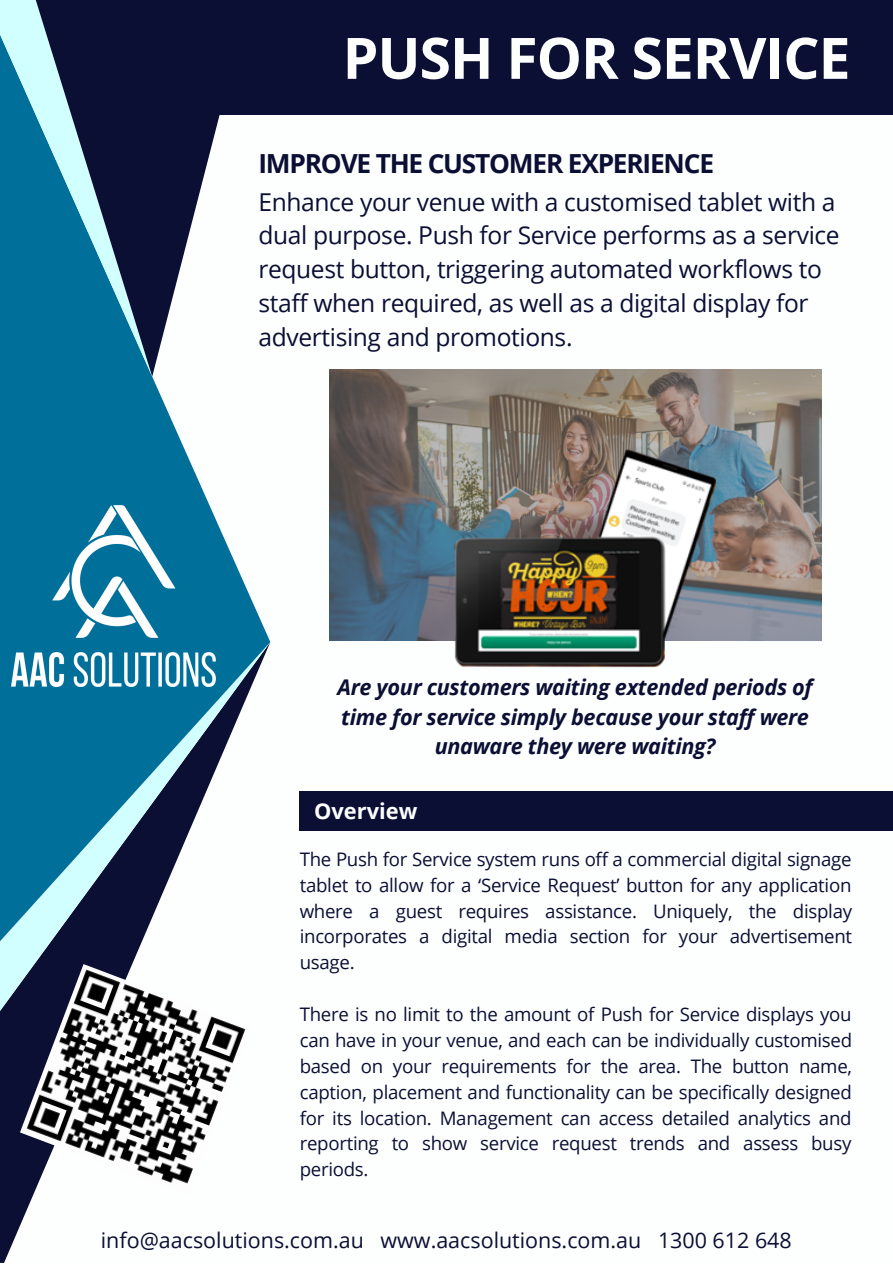
<style>
.page{position:relative;width:893px;height:1264px;background:#fff}
.page>*{position:absolute;margin:0;border:0;box-sizing:border-box;transform-origin:0 0}
.t1{font:700 57.15px "Open Sans";letter-spacing:-.02em;color:#fdffff}
.t2{font:700 26.25px "Open Sans";letter-spacing:-.045em;color:#0b0f33}
.t3{font:24.6px/33.8px "Open Sans";letter-spacing:-.015em;color:#0b0f33}
.t4{font:700 21.75px "Open Sans";color:#fdffff}
.t5{font:italic 700 21.6px/29.2px "Open Sans";letter-spacing:-.015em;color:#0b0f33;text-align:center}
.t6{font:21.45px "Open Sans";color:#0b0f33}
.t7{font:18.6px/25.8px "Open Sans";letter-spacing:-.015em;color:#0b0f33;text-align:justify}
</style>
<div class="page">
<svg style="left:0;top:376px;width:270px;height:886px"></svg>
<svg style="left:0;top:0;width:36px;height:376px;background:#288bad"></svg>
<svg style="left:36px;top:0;width:184px;height:376px;background:#3b5a78"></svg>
<img style="left:20px;top:964px;width:232px;height:231px">
<div style="left:213px;top:0;width:679px;height:115px;background:#0b0f33"></div>
<img style="left:11px;top:505px;width:205px;height:181px">
<div style="left:300px;top:791px;width:592px;height:39px;background:#0b0f33"></div>
<img style="left:329px;top:369px;width:492px;height:271px">
<img style="left:446px;top:443px;width:269px;height:225px">
<p class="t1" style="left:342px;top:18px;width:509px">PUSH FOR SERVICE</p>
<p class="t2" style="left:258px;top:144px;width:457px">IMPROVE THE CUSTOMER EXPERIENCE</p>
<p class="t3" style="left:258px;top:184px;width:582px">Enhance your venue with a customised tablet with a dual purpose. Push for Service performs as a service request button, triggering automated workflows to staff when required, as well as a digital display for advertising and promotions.</p>
<p class="t5" style="left:337px;top:672px;width:476px">Are your customers waiting extended periods of time for service simply because your staff were unaware they were waiting?</p>
<p class="t4" style="left:314px;top:796px;width:105px">Overview</p>
<p class="t7" style="left:300px;top:845px;width:554px">The Push for Service system runs off a commercial digital signage tablet to allow for a ‘Service Request’ button for any application where a guest requires assistance. Uniquely, the display incorporates a digital media section for your advertisement usage.</p>
<p class="t7" style="left:300px;top:1000px;width:554px">There is no limit to the amount of Push for Service displays you can have in your venue, and each can be individually customised based on your requirements for the area. The button name, caption, placement and functionality can be specifically designed for its location. Management can access detailed analytics and reporting to show service request trends and assess busy periods.</p>
<p class="t6" style="left:101px;top:1224px;width:692px">info@aacsolutions.com.au www.aacsolutions.com.au 1300 612 648</p>
</div>
